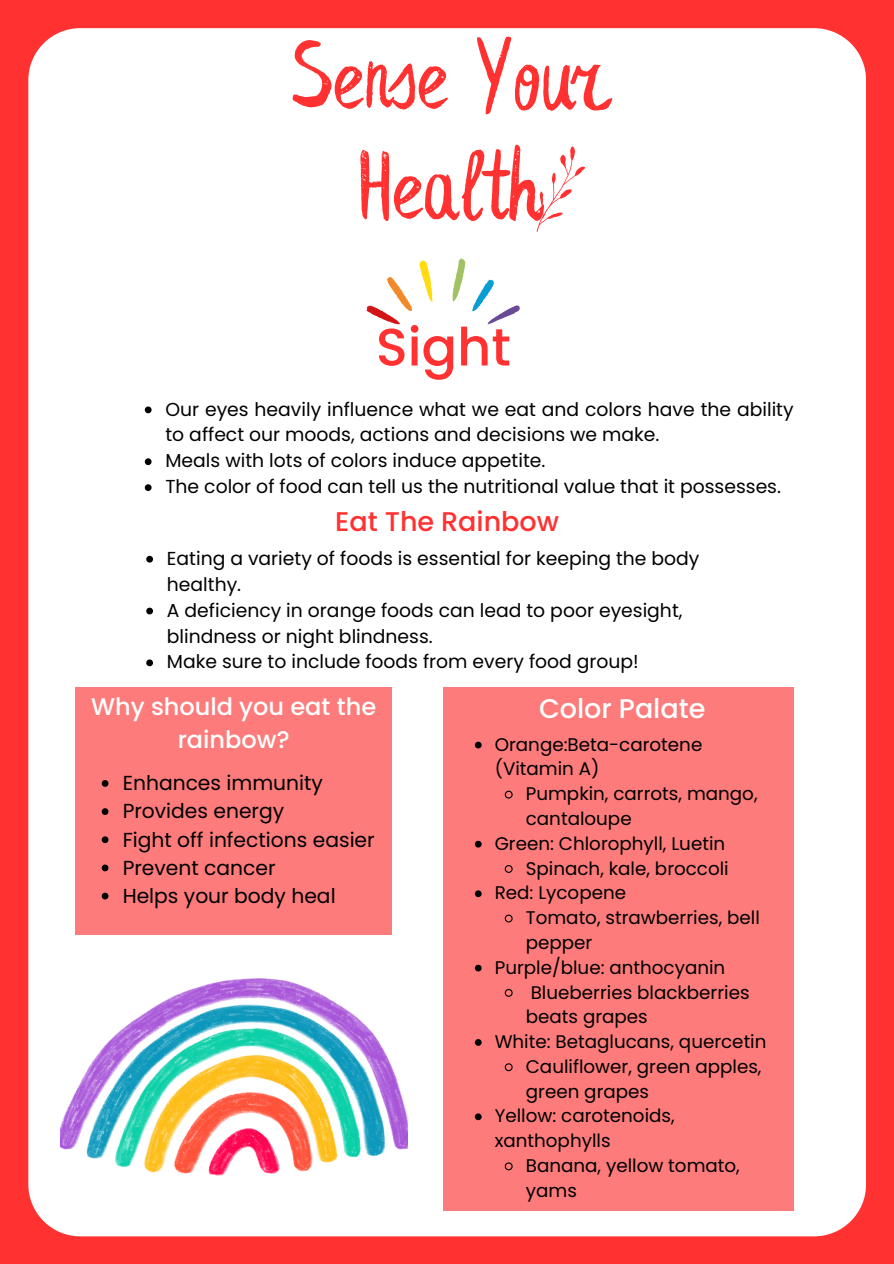
<style>
.page{position:relative;width:894px;height:1264px;background:#fff}
.page>*{position:absolute;margin:0;border:0;box-sizing:border-box;transform-origin:0 0}
.t1{font:101.85px/109.9px "Leafy Extended";color:#ff3131;text-align:center}
.t2{font:500 52.5px "Poppins";color:#ff3131}
.t3{font:500 27px "Poppins";color:#ff3131}
.t4{font:500 27px "Poppins";color:#fff}
.t5{font:500 24px/32.7px "Poppins";color:#fff;text-align:center}
.t6{font:20.25px "Poppins";color:#000}
.t7{font:18.75px/26px "Poppins";color:#000}
.t8{font:18.3px/24.8px "Poppins";color:#000}
</style>
<div class="page">
<div style="left:0;top:0;width:893px;height:1263px;background:#ff3131"></div>
<div style="left:28px;top:28px;width:837px;height:1208px;background:#fff;border-radius:52px"></div>
<svg style="left:536px;top:146px;width:49px;height:86px"></svg>
<img style="left:60px;top:978px;width:347px;height:197px">
<svg style="left:452px;top:258px;width:13px;height:44px"></svg>
<svg style="left:419px;top:260px;width:13px;height:42px"></svg>
<svg style="left:366px;top:277px;width:46px;height:47px"></svg>
<svg style="left:472px;top:279px;width:47px;height:45px"></svg>
<div style="left:75px;top:687px;width:317px;height:247px;background:#fd7b7b"></div>
<div style="left:443px;top:687px;width:350px;height:524px;background:#fd7b7b"></div>
<svg style="left:145px;top:406px;width:6px;height:7px"></svg>
<svg style="left:145px;top:458px;width:6px;height:7px"></svg>
<svg style="left:145px;top:484px;width:6px;height:7px"></svg>
<svg style="left:146px;top:556px;width:7px;height:6px"></svg>
<svg style="left:146px;top:607px;width:7px;height:7px"></svg>
<svg style="left:146px;top:659px;width:7px;height:7px"></svg>
<svg style="left:102px;top:780px;width:6px;height:6px"></svg>
<svg style="left:102px;top:808px;width:6px;height:7px"></svg>
<svg style="left:102px;top:836px;width:6px;height:7px"></svg>
<svg style="left:102px;top:864px;width:6px;height:7px"></svg>
<svg style="left:102px;top:892px;width:6px;height:7px"></svg>
<svg style="left:474px;top:741px;width:7px;height:7px"></svg>
<svg style="left:504px;top:790px;width:9px;height:9px"></svg>
<svg style="left:474px;top:840px;width:7px;height:7px"></svg>
<svg style="left:504px;top:865px;width:9px;height:8px"></svg>
<svg style="left:474px;top:890px;width:7px;height:7px"></svg>
<svg style="left:504px;top:914px;width:9px;height:9px"></svg>
<svg style="left:474px;top:964px;width:7px;height:7px"></svg>
<svg style="left:504px;top:989px;width:9px;height:8px"></svg>
<svg style="left:474px;top:1039px;width:7px;height:6px"></svg>
<svg style="left:504px;top:1063px;width:9px;height:8px"></svg>
<svg style="left:474px;top:1113px;width:7px;height:7px"></svg>
<svg style="left:504px;top:1162px;width:9px;height:9px"></svg>
<p class="t1" style="left:291px;top:30px;width:316px">Sense Your<br>Health</p>
<p class="t2" style="left:376px;top:310px;width:136px">Sight</p>
<p class="t7" style="left:165px;top:396px;width:629px">Our eyes heavily influence what we eat and colors have the ability to affect our moods, actions and decisions we make.</p>
<p class="t7" style="left:165px;top:448px;width:381px">Meals with lots of colors induce appetite.</p>
<p class="t7" style="left:165px;top:473px;width:617px">The color of food can tell us the nutritional value that it possesses.</p>
<p class="t3" style="left:335px;top:503px;width:225px">Eat The Rainbow</p>
<p class="t7" style="left:167px;top:545px;width:534px">Eating a variety of foods is essential for keeping the body healthy.</p>
<p class="t7" style="left:167px;top:597px;width:517px">A deficiency in orange foods can lead to poor eyesight, blindness or night blindness.</p>
<p class="t7" style="left:167px;top:649px;width:473px">Make sure to include foods from every food group!</p>
<p class="t5" style="left:91px;top:690px;width:286px">Why should you eat the rainbow?</p>
<p class="t6" style="left:123px;top:769px;width:202px">Enhances immunity</p>
<p class="t6" style="left:123px;top:797px;width:163px">Provides energy</p>
<p class="t6" style="left:123px;top:825px;width:253px">Fight off infections easier</p>
<p class="t6" style="left:123px;top:853px;width:154px">Prevent cancer</p>
<p class="t6" style="left:123px;top:881px;width:214px">Helps your body heal</p>
<p class="t4" style="left:539px;top:689px;width:168px">Color Palate</p>
<p class="t8" style="left:494px;top:732px;width:209px">Orange:Beta-carotene (Vitamin A)</p>
<p class="t8" style="left:525px;top:781px;width:233px">Pumpkin, carrots, mango, cantaloupe</p>
<p class="t8" style="left:494px;top:831px;width:232px">Green: Chlorophyll, Luetin</p>
<p class="t8" style="left:525px;top:855px;width:204px">Spinach, kale, broccoli</p>
<p class="t8" style="left:494px;top:880px;width:133px">Red: Lycopene</p>
<p class="t8" style="left:525px;top:905px;width:235px">Tomato, strawberries, bell pepper</p>
<p class="t8" style="left:494px;top:954px;width:232px">Purple/blue: anthocyanin</p>
<p class="t8" style="left:525px;top:979px;width:225px">Blueberries blackberries beats grapes</p>
<p class="t8" style="left:494px;top:1029px;width:273px">White: Betaglucans, quercetin</p>
<p class="t8" style="left:525px;top:1054px;width:237px">Cauliflower, green apples, green grapes</p>
<p class="t8" style="left:494px;top:1103px;width:181px">Yellow: carotenoids, xanthophylls</p>
<p class="t8" style="left:525px;top:1153px;width:215px">Banana, yellow tomato, yams</p>
</div>
